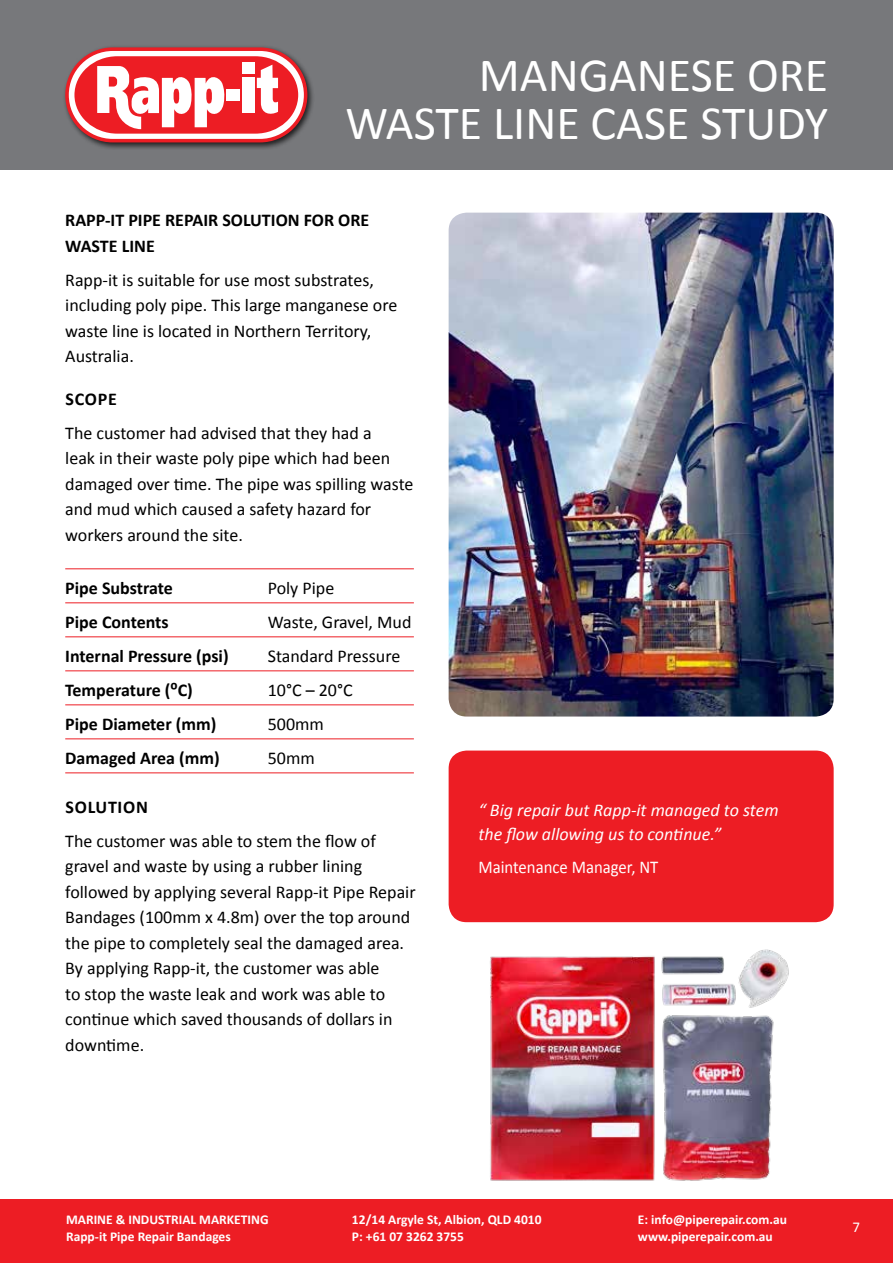
<style>
.page{position:relative;width:893px;height:1263px;background:#fff}
.page>*{position:absolute;margin:0;border:0;box-sizing:border-box;transform-origin:0 0}
.t1{font:48px/48px "Calibri";color:#fff;text-align:right}
.t2{font:18px/25.5px "Calibri";color:#000}
.t3{font:700 18px/25.5px "Calibri";color:#000}
.t4{font:italic 18px/24px "Calibri";color:#fff}
.t5{font:18px "Calibri";color:#fff;scale:.93 1}
.t6{font:700 18px "Calibri";letter-spacing:.04em;color:#000}
.t7{font:15px "Calibri";color:#fff}
.t8{font:700 13.5px/16.5px "Calibri";color:#fff}
</style>
<div class="page">
<div style="left:0;top:1199px;width:893px;height:64px;background:#ed1d24"></div>
<div style="left:0;top:0;width:893px;height:169px;background:#77787b"></div>
<img style="left:490px;top:949px;width:299px;height:232px">
<div style="left:62px;top:45px;width:253px;height:105px;background:#000;opacity:.75"></div>
<div style="left:67px;top:49px;width:239px;height:92px;background:#fff;border-radius:46px"></div>
<div style="left:65px;top:47px;width:242px;height:95px;border:4px solid #ed1d24;border-radius:46px"></div>
<svg style="left:74px;top:56px;width:224px;height:78px"></svg>
<div style="left:174px;top:89px;width:5px;height:15px;background:#ed1d24;border-radius:50%"></div>
<div style="left:206px;top:89px;width:6px;height:15px;background:#ed1d24;border-radius:50%"></div>
<hr style="left:65px;top:568px;width:349px;height:1px;background:#ed1d24">
<hr style="left:65px;top:602px;width:349px;height:1px;background:#ed1d24">
<hr style="left:65px;top:636px;width:349px;height:1px;background:#ed1d24">
<hr style="left:65px;top:670px;width:349px;height:1px;background:#ed1d24">
<hr style="left:65px;top:704px;width:349px;height:1px;background:#ed1d24">
<hr style="left:65px;top:738px;width:349px;height:1px;background:#ed1d24">
<hr style="left:65px;top:772px;width:349px;height:1px;background:#ed1d24">
<img style="left:449px;top:213px;width:385px;height:503px">
<div style="left:449px;top:750px;width:385px;height:172px;background:#ed1d24;border-radius:18px"></div>
<h1 class="t1" style="left:345px;top:49px;width:484px">MANGANESE ORE<br>WASTE LINE CASE STUDY</h1>
<p class="t3" style="left:65px;top:207px;width:306px">RAPP-IT PIPE REPAIR SOLUTION FOR ORE<br>WASTE LINE</p>
<p class="t2" style="left:65px;top:266px;width:334px">Rapp-it is suitable for use most substrates, including poly pipe. This large manganese ore waste line is located in Northern Territory, Australia.</p>
<p class="t3" style="left:66px;top:385px;width:53px">SCOPE</p>
<p class="t2" style="left:65px;top:419px;width:350px">The customer had advised that they had a<br>leak in their waste poly pipe which had been damaged over time. The pipe was spilling waste and mud which caused a safety hazard for workers around the site.</p>
<p class="t3" style="left:65px;top:574px;width:109px">Pipe Substrate</p>
<p class="t2" style="left:268px;top:574px;width:68px">Poly Pipe</p>
<p class="t3" style="left:65px;top:608px;width:105px">Pipe Contents</p>
<p class="t2" style="left:268px;top:608px;width:145px">Waste, Gravel, Mud</p>
<p class="t3" style="left:65px;top:642px;width:165px">Internal Pressure (psi)</p>
<p class="t2" style="left:268px;top:642px;width:134px">Standard Pressure</p>
<p class="t3" style="left:65px;top:676px;width:129px">Temperature (⁰C)</p>
<p class="t2" style="left:268px;top:676px;width:86px">10°C – 20°C</p>
<p class="t3" style="left:65px;top:710px;width:153px">Pipe Diameter (mm)</p>
<p class="t2" style="left:268px;top:710px;width:58px">500mm</p>
<p class="t3" style="left:65px;top:744px;width:156px">Damaged Area (mm)</p>
<p class="t2" style="left:268px;top:744px;width:49px">50mm</p>
<p class="t6" style="left:66px;top:796px;width:84px">SOLUTION</p>
<p class="t2" style="left:65px;top:827px;width:352px">The customer was able to stem the flow of gravel and waste by using a rubber lining followed by applying several Rapp-it Pipe Repair Bandages (100mm x 4.8m) over the top around the pipe to completely seal the damaged area.<br>By applying Rapp-it, the customer was able<br>to stop the waste leak and work was able to continue which saved thousands of dollars in downtime.</p>
<p class="t4" style="left:478px;top:797px;width:302px">“ Big repair but Rapp-it managed to stem the flow allowing us to continue.”</p>
<p class="t5" style="left:478px;top:855px;width:195px">Maintenance Manager, NT</p>
<p class="t8" style="left:66px;top:1211px;width:204px">MARINE &amp; INDUSTRIAL MARKETING<br>Rapp-it Pipe Repair Bandages</p>
<p class="t8" style="left:352px;top:1211px;width:191px">12/14 Argyle St, Albion, QLD 4010<br>P: +61 07 3262 3755</p>
<p class="t8" style="left:638px;top:1211px;width:151px">E: info@piperepair.com.au www.piperepair.com.au</p>
<p class="t7" style="left:852px;top:1217px;width:9px">7</p>
</div>
